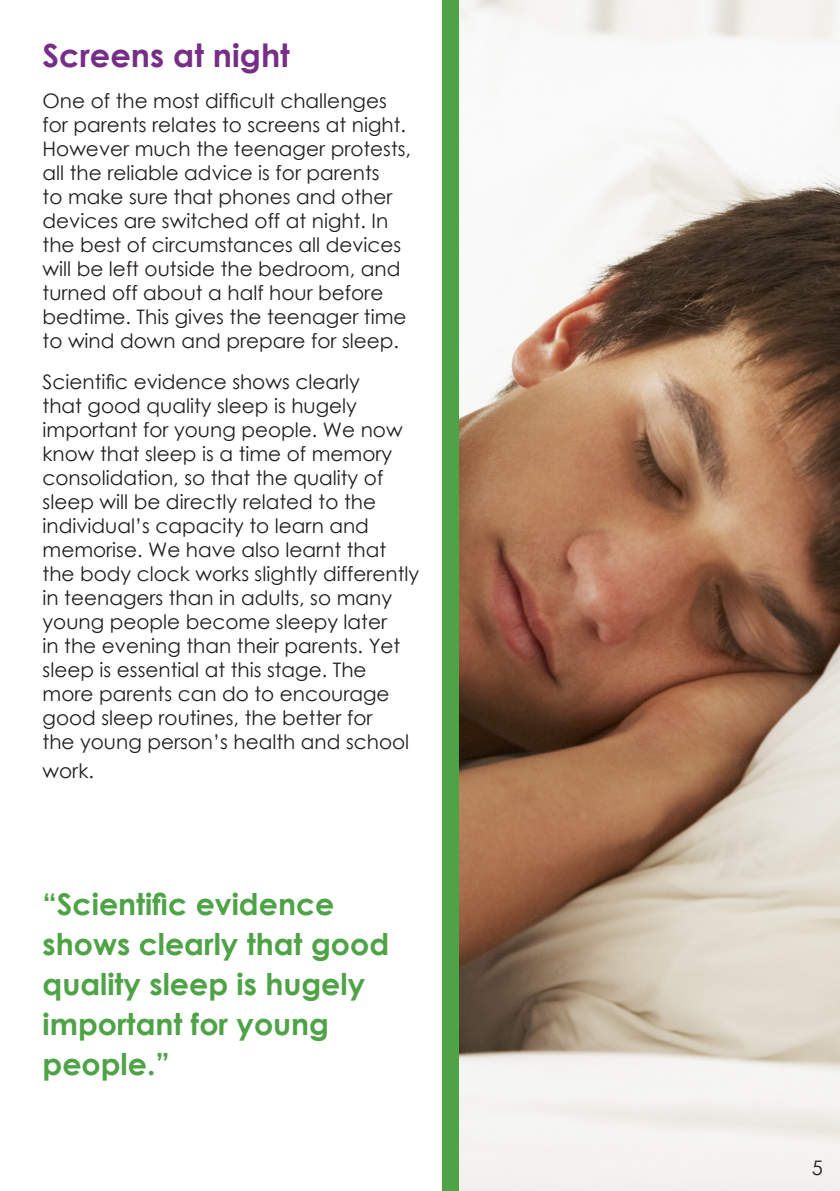
<style>
.page{position:relative;width:840px;height:1191px;background:#fff}
.page>*{position:absolute;margin:0;border:0;box-sizing:border-box;transform-origin:0 0}
.t1{font:700 32px "Century Gothic";color:#772e87}
.t2{font:700 30px/40px "Century Gothic";color:#4ea346}
.t3{font:20px/24px "Century Gothic";color:#231f20}
</style>
<div class="page">
<img style="left:459px;top:0;width:380px;height:1191px">
<div style="left:442px;top:0;width:17px;height:1191px;background:#4ea346"></div>
<p class="t1" style="left:43px;top:31px;width:249px">Screens at night</p>
<p class="t3" style="left:43px;top:88px;width:370px">One of the most difficult challenges for parents relates to screens at night.<br>However much the teenager protests, all the reliable advice is for parents<br>to make sure that phones and other devices are switched off at night. In the best of circumstances all devices will be left outside the bedroom, and turned off about a half hour before bedtime. This gives the teenager time to wind down and prepare for sleep.</p>
<p class="t3" style="left:43px;top:369px;width:378px">Scientific evidence shows clearly<br>that good quality sleep is hugely important for young people. We now know that sleep is a time of memory consolidation, so that the quality of sleep will be directly related to the individual’s capacity to learn and memorise. We have also learnt that the body clock works slightly differently in teenagers than in adults, so many young people become sleepy later<br>in the evening than their parents. Yet sleep is essential at this stage. The more parents can do to encourage good sleep routines, the better for<br>the young person’s health and school</p>
<p class="t3" style="left:43px;top:758px;width:53px">work.</p>
<p class="t2" style="left:43px;top:882px;width:348px">“Scientific evidence shows clearly that good quality sleep is hugely important for young people.”</p>
<p class="t3" style="left:811px;top:1155px;width:13px">5</p>
</div>
